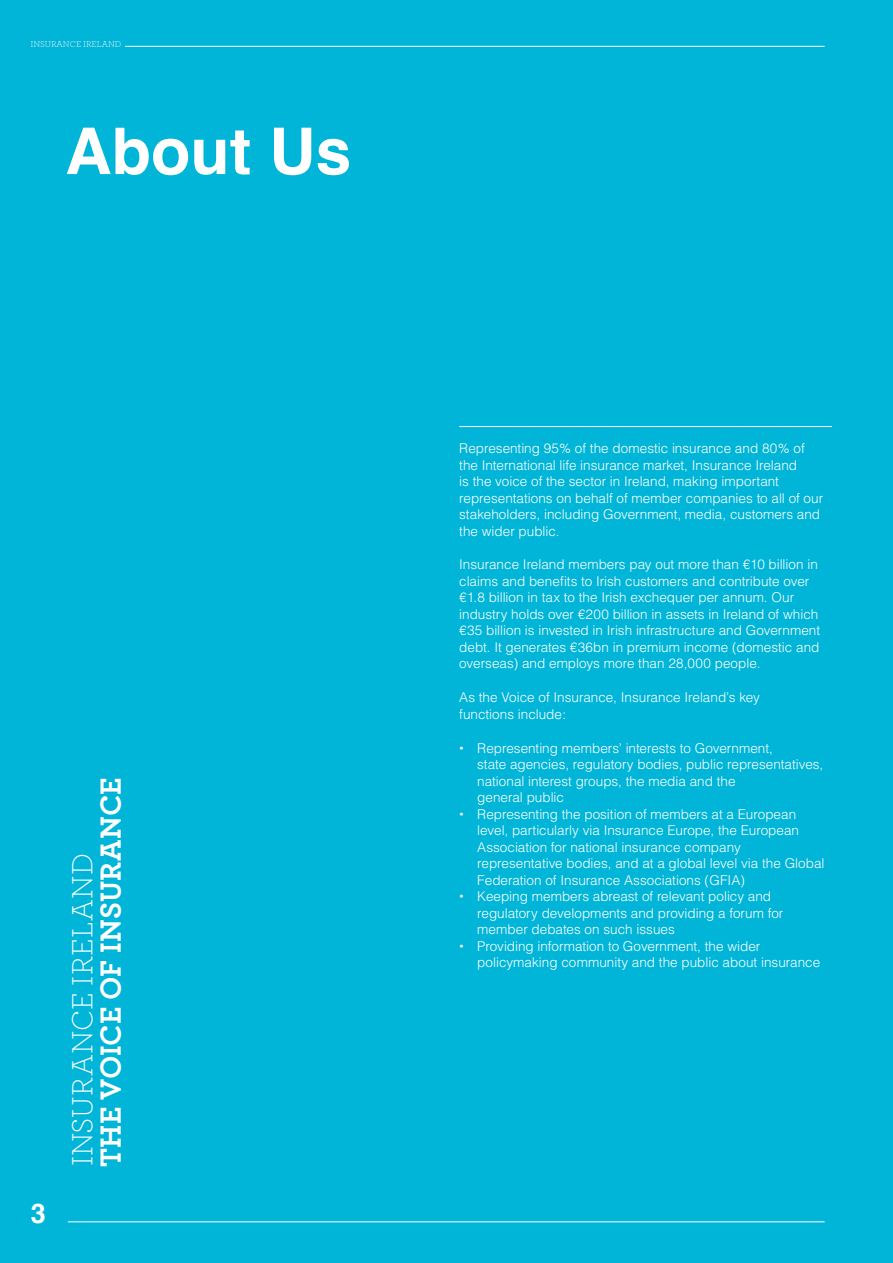
<style>
.page{position:relative;width:893px;height:1263px;background:#00b5d8}
.page>*{position:absolute;margin:0;border:0;box-sizing:border-box;transform-origin:0 0}
.t1{font:700 64.35px "Helvetica";color:#fff}
.t2{font:700 30.6px "Archer";color:#fff}
.t3{font:300 30.6px "Archer";letter-spacing:.01em;color:#fff}
.t4{font:700 27px "Helvetica";color:#fff}
.t5{font:300 13.5px/16.5px "Helvetica";color:#fff}
.t6{font:300 9px "Archer";color:#fff}
.s1{font-weight:700}
</style>
<div class="page">
<hr style="left:459px;top:426px;width:373px;height:1px;background:#fff">
<hr style="left:68px;top:1221px;width:757px;height:1px;background:#fff">
<hr style="left:125px;top:46px;width:700px;height:1px;background:#fff">
<p class="t6" style="left:30px;top:38px;width:92px">INSURANCE IRELAND</p>
<h1 class="t1" style="left:65px;top:99px;width:288px">About Us</h1>
<h3 class="t4" style="left:31px;top:1191px;width:17px">3</h3>
<h2 class="t2" style="left:91px;top:1167px;width:392px;rotate:-90deg">THE VOICE OF INSURANCE</h2>
<h2 class="t3" style="left:63px;top:1166px;width:315px;rotate:-90deg">INSURANCE IRELAND</h2>
<p class="t5" style="left:459px;top:440px;width:365px">Representing 95% of the domestic insurance and 80% of the International life insurance market, Insurance Ireland<br>is the voice of the sector in Ireland, making important representations on behalf of member companies to all of our stakeholders, including Government, media, customers and the wider public.</p>
<p class="t5" style="left:459px;top:556px;width:362px">Insurance Ireland members pay out more than €10 billion in claims and benefits to Irish customers and contribute over €1.8 billion in tax to the Irish exchequer per annum. Our industry holds over €200 billion in assets in Ireland of which €35 billion is invested in Irish infrastructure and Government debt. It generates €36bn in premium income (domestic and overseas) and employs more than 28,000 people.</p>
<p class="t5" style="left:459px;top:689px;width:302px">As the Voice of Insurance, Insurance Ireland’s key functions include:</p>
<p class="t5" style="left:477px;top:740px;width:348px;text-indent:-18px"><span class="s1">•</span> Representing members’ interests to Government,<br>state agencies, regulatory bodies, public representatives, national interest groups, the media and the<br>general public</p>
<p class="t5" style="left:477px;top:806px;width:349px;text-indent:-18px"><span class="s1">•</span> Representing the position of members at a European level, particularly via Insurance Europe, the European Association for national insurance company representative bodies, and at a global level via the Global Federation of Insurance Associations (GFIA)</p>
<p class="t5" style="left:477px;top:888px;width:308px;text-indent:-18px"><span class="s1">•</span> Keeping members abreast of relevant policy and regulatory developments and providing a forum for member debates on such issues</p>
<p class="t5" style="left:477px;top:938px;width:345px;text-indent:-18px"><span class="s1">•</span> Providing information to Government, the wider policymaking community and the public about insurance</p>
</div>
